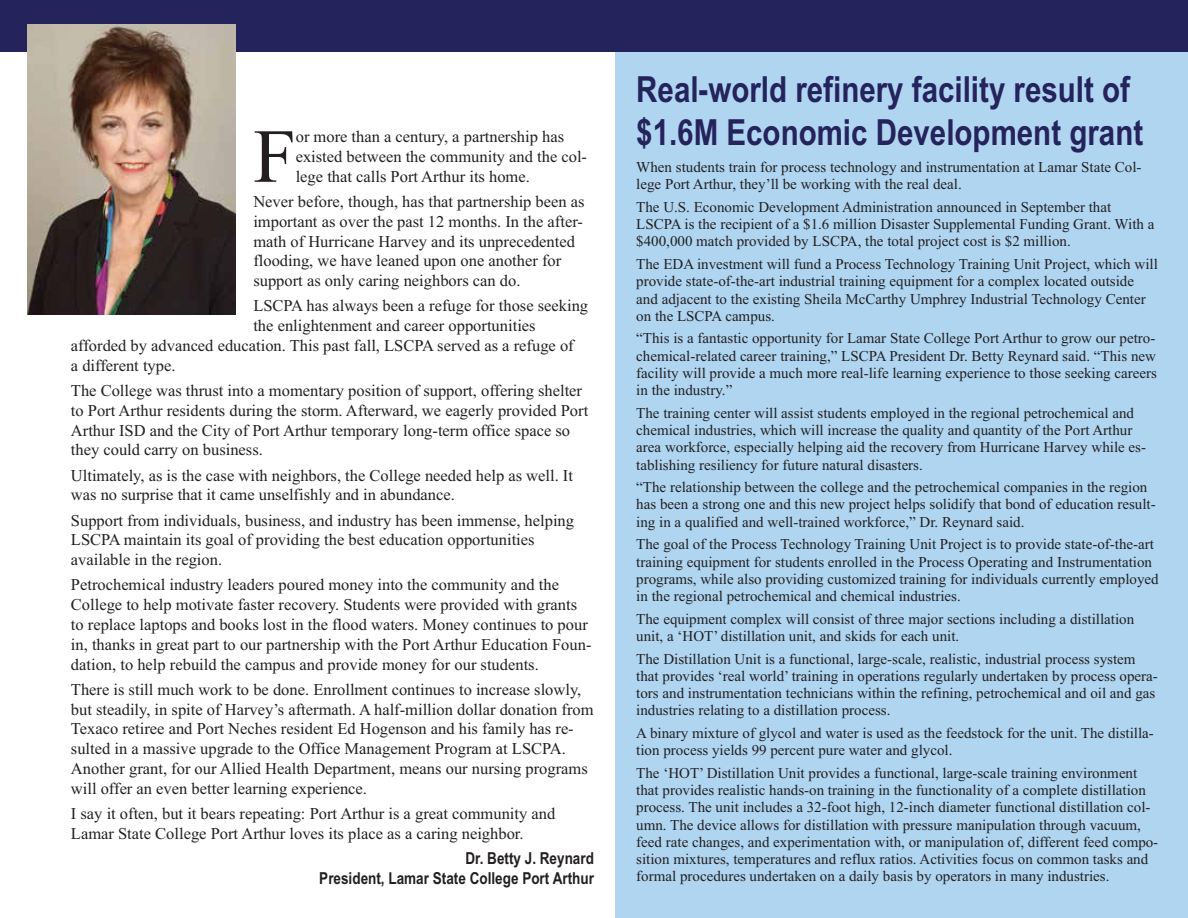
<style>
.page{position:relative;width:1188px;height:918px;background:#fff}
.page>*{position:absolute;margin:0;border:0;box-sizing:border-box;transform-origin:0 0}
.t1{font:76.2px "Times New Roman";color:#231f20}
.t2{font:700 36px/43.2px "Arial Narrow";color:#25235b}
.t3{font:16.5px/19.8px "Times New Roman";color:#231f20}
.t4{font:700 16.5px/19.8px "Arial Narrow";color:#231f20;text-align:right}
.t5{font:15px/17.2px "Times New Roman";color:#231f20}
</style>
<div class="page">
<div style="left:615px;top:24px;width:573px;height:894px;background:#afd5f1"></div>
<div style="left:0;top:0;width:1188px;height:51px;background:#25235b"></div>
<img style="left:27px;top:24px;width:208px;height:290px">
<h1 class="t1" style="left:253px;top:105px;width:44px">F</h1>
<p class="t3" style="left:296px;top:127px;width:293px">or more than a century, a partnership has existed between the community and the col&shy;lege that calls Port Arthur its home.</p>
<p class="t3" style="left:253px;top:191px;width:333px">Never before, though, has that partnership been as important as over the past 12 months. In the after&shy;math of Hurricane Harvey and its unprecedented flooding, we have leaned upon one another for support as only caring neighbors can do.</p>
<p class="t3" style="left:253px;top:296px;width:336px">LSCPA has always been a refuge for those seeking</p>
<p class="t3" style="left:253px;top:316px;width:284px">the enlightenment and career opportunities</p>
<p class="t3" style="left:71px;top:335px;width:504px">afforded by advanced education. This past fall, LSCPA served as a refuge of</p>
<p class="t3" style="left:71px;top:355px;width:106px">a different type.</p>
<p class="t3" style="left:71px;top:380px;width:519px">The College was thrust into a momentary position of support, offering shelter to Port Arthur residents during the storm. Afterward, we eagerly provided Port Arthur ISD and the City of Port Arthur temporary long-term office space so they could carry on business.</p>
<p class="t3" style="left:71px;top:465px;width:504px">Ultimately, as is the case with neighbors, the College needed help as well. It was no surprise that it came unselfishly and in abundance.</p>
<p class="t3" style="left:71px;top:510px;width:505px">Support from individuals, business, and industry has been immense, helping<br>LSCPA maintain its goal of providing the best education opportunities available in the region.</p>
<p class="t3" style="left:71px;top:575px;width:522px">Petrochemical industry leaders poured money into the community and the College to help motivate faster recovery. Students were provided with grants to replace laptops and books lost in the flood waters. Money continues to pour in, thanks in great part to our partnership with the Port Arthur Education Foun&shy;dation, to help rebuild the campus and provide money for our students.</p>
<p class="t3" style="left:71px;top:679px;width:524px">There is still much work to be done. Enrollment continues to increase slowly, but steadily, in spite of Harvey’s aftermath. A half-million dollar donation from Texaco retiree and Port Neches resident Ed Hogenson and his family has re&shy;sulted in a massive upgrade to the Office Management Program at LSCPA.<br>Another grant, for our Allied Health Department, means our nursing programs will offer an even better learning experience.</p>
<p class="t3" style="left:71px;top:803px;width:486px">I say it often, but it bears repeating: Port Arthur is a great community and<br>Lamar State College Port Arthur loves its place as a caring neighbor.</p>
<p class="t4" style="left:319px;top:847px;width:276px">Dr. Betty J. Reynard<br>President, Lamar State College Port Arthur</p>
<h2 class="t2" style="left:636px;top:66px;width:508px">Real-world refinery facility result of $1.6M Economic Development grant</h2>
<p class="t5" style="left:636px;top:158px;width:507px">When students train for process technology and instrumentation at Lamar State Col&shy;lege Port Arthur, they’ll be working with the real deal.</p>
<p class="t5" style="left:636px;top:198px;width:520px">The U.S. Economic Development Administration announced in September that<br>LSCPA is the recipient of a $1.6 million Disaster Supplemental Funding Grant. With a $400,000 match provided by LSCPA, the total project cost is $2 million.</p>
<p class="t5" style="left:636px;top:255px;width:523px">The EDA investment will fund a Process Technology Training Unit Project, which will provide state-of-the-art industrial training equipment for a complex located outside and adjacent to the existing Sheila McCarthy Umphrey Industrial Technology Center on the LSCPA campus.</p>
<p class="t5" style="left:636px;top:330px;width:522px;text-align:justify">“This is a fantastic opportunity for Lamar State College Port Arthur to grow our petro&shy;chemical-related career training,” LSCPA President Dr. Betty Reynard said. “This new facility will provide a much more real-life learning experience to those seeking careers in the industry.”</p>
<p class="t5" style="left:636px;top:404px;width:511px">The training center will assist students employed in the regional petrochemical and chemical industries, which will increase the quality and quantity of the Port Arthur area workforce, especially helping aid the recovery from Hurricane Harvey while es&shy;tablishing resiliency for future natural disasters.</p>
<p class="t5" style="left:636px;top:478px;width:521px">“The relationship between the college and the petrochemical companies in the region has been a strong one and this new project helps solidify that bond of education result&shy;ing in a qualified and well-trained workforce,” Dr. Reynard said.</p>
<p class="t5" style="left:636px;top:536px;width:524px">The goal of the Process Technology Training Unit Project is to provide state-of-the-art training equipment for students enrolled in the Process Operating and Instrumentation programs, while also providing customized training for individuals currently employed in the regional petrochemical and chemical industries.</p>
<p class="t5" style="left:636px;top:610px;width:499px">The equipment complex will consist of three major sections including a distillation unit, a ‘HOT’ distillation unit, and skids for each unit.</p>
<p class="t5" style="left:636px;top:650px;width:523px">The Distillation Unit is a functional, large-scale, realistic, industrial process system that provides ‘real world’ training in operations regularly undertaken by process opera&shy;tors and instrumentation technicians within the refining, petrochemical and oil and gas industries relating to a distillation process.</p>
<p class="t5" style="left:636px;top:724px;width:519px">A binary mixture of glycol and water is used as the feedstock for the unit. The distilla&shy;tion process yields 99 percent pure water and glycol.</p>
<p class="t5" style="left:636px;top:764px;width:524px">The ‘HOT’ Distillation Unit provides a functional, large-scale training environment that provides realistic hands-on training in the functionality of a complete distillation process. The unit includes a 32-foot high, 12-inch diameter functional distillation col&shy;umn. The device allows for distillation with pressure manipulation through vacuum, feed rate changes, and experimentation with, or manipulation of, different feed compo&shy;sition mixtures, temperatures and reflux ratios. Activities focus on common tasks and formal procedures undertaken on a daily basis by operators in many industries.</p>
</div>
